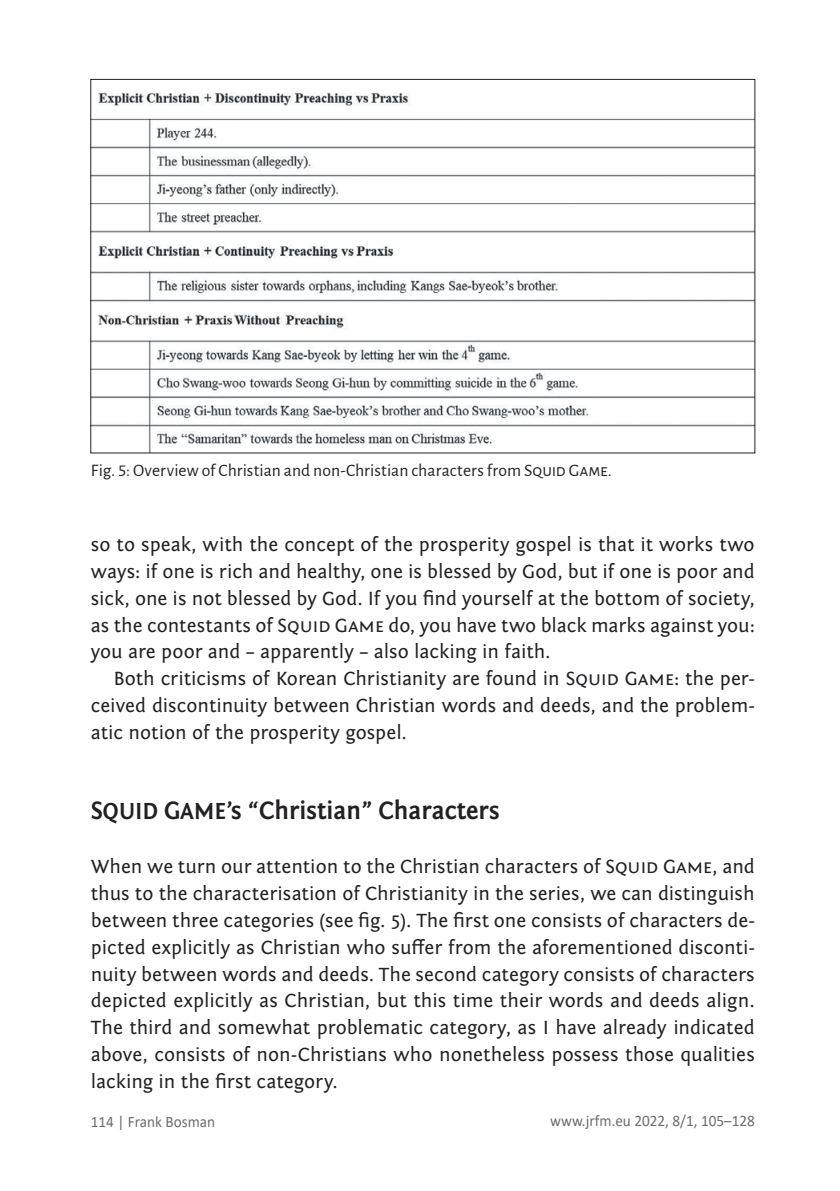
<style>
.page{position:relative;width:840px;height:1191px;background:#fff}
.page>*{position:absolute;margin:0;border:0;box-sizing:border-box;transform-origin:0 0}
.t1{font:700 26px "Fontin Sans";color:#232024;scale:.95 1}
.t2{font:20px/26.8px "Fontin Sans";letter-spacing:-.005em;color:#232024;text-align:justify}
.t3{font:17.6px "Alegreya Sans";letter-spacing:.005em;color:#232024}
.t4{font:16px "Calibri";color:#6a6d71;scale:.95 1}
.s1{font-family:"Fontin Sans Small Caps"}
.s2{font-style:inherit}
.s3{font-size:24px}
</style>
<div class="page">
<img style="left:92px;top:92px;width:660px;height:359px">
<p class="t3" style="left:91px;top:458px;width:522px">Fig. 5: Overview of Christian and non-Christian characters from Squid Game.</p>
<p class="t2" style="left:91px;top:531px;width:665px">so to speak, with the concept of the prosperity gospel is that it works two ways: if one is rich and healthy, one is blessed by God, but if one is poor and sick, one is not blessed by God. If you find yourself at the bottom of society, as the contestants of <span class="s1">Squid Game</span> do, you have two black marks against you: you are poor and – apparently – also lacking in faith.</p>
<p class="t2" style="left:91px;top:665px;width:665px;text-indent:23px">Both criticisms of Korean Christianity are found in <span class="s1">Squid Game</span>: the per&shy;ceived discontinuity between Christian words and deeds, and the problem&shy;atic notion of the prosperity gospel.</p>
<h1 class="t1" style="left:91px;top:795px;width:431px"><span class="s2">S</span><span class="s3">QUID</span> <span class="s2">G</span><span class="s3">AME</span>’s “Christian” Characters</h1>
<p class="t2" style="left:91px;top:853px;width:665px">When we turn our attention to the Christian characters of <span class="s1">Squid Game</span>, and thus to the characterisation of Christianity in the series, we can distinguish between three categories (see fig. 5). The first one consists of characters de&shy;picted explicitly as Christian who suffer from the aforementioned disconti&shy;nuity between words and deeds. The second category consists of characters depicted explicitly as Christian, but this time their words and deeds align.<br>The third and somewhat problematic category, as I have already indicated above, consists of non-Christians who nonetheless possess those qualities lacking in the first category.</p>
<p class="t4" style="left:91px;top:1110px;width:132px">114 | Frank Bosman</p>
<p class="t4" style="left:550px;top:1109px;width:217px">www.jrfm.eu 2022, 8/1, 105–128</p>
</div>
